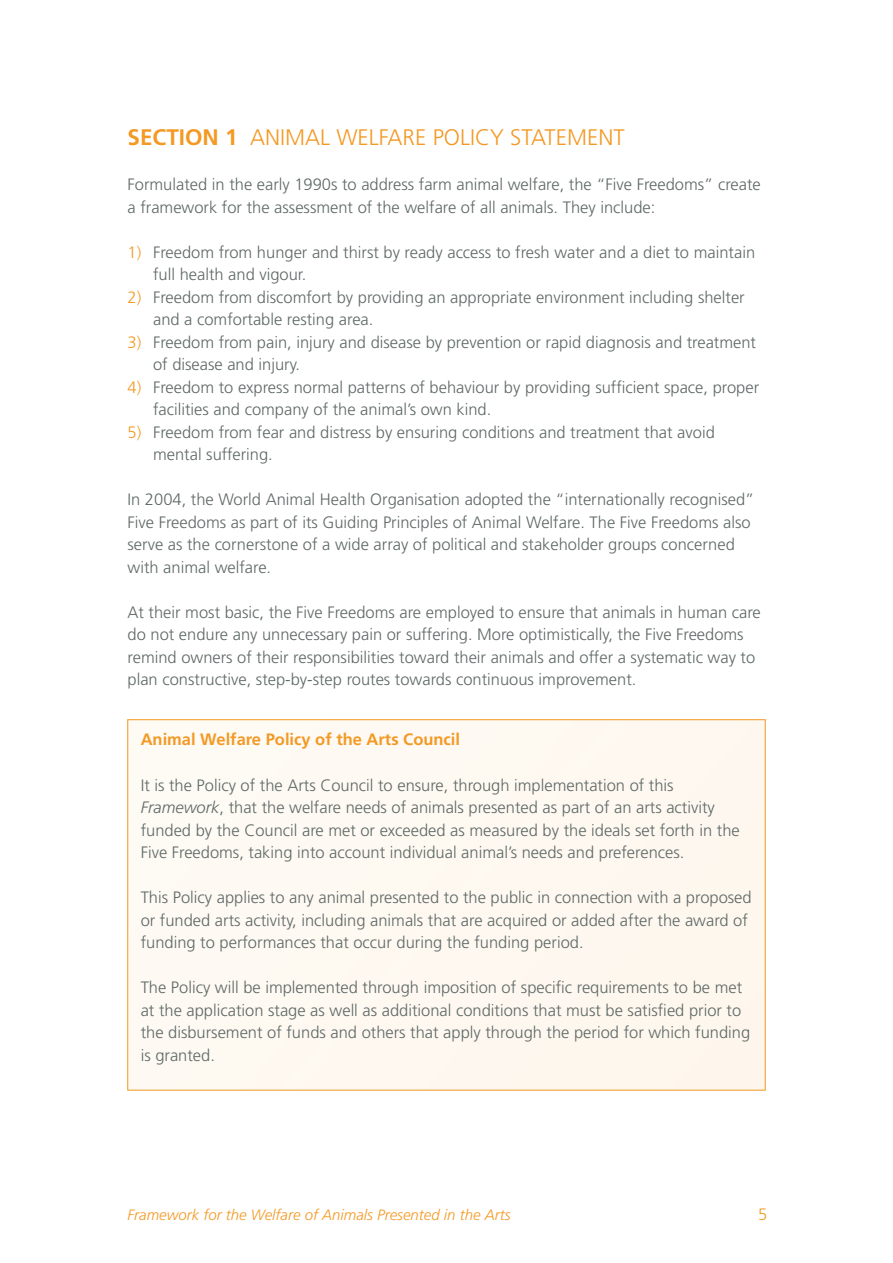
<style>
.page{position:relative;width:893px;height:1263px;background:#fff}
.page>*{position:absolute;margin:0;border:0;box-sizing:border-box;transform-origin:0 0}
.t1{font:300 22.5px "Frutiger";color:#f39924}
.t2{font:700 22.5px "Frutiger";color:#f39924}
.t3{font:300 16.5px/22.5px "Frutiger";color:#5e6967}
.t4{font:700 16.5px "Frutiger";color:#f39924}
.t5{font:300 16.5px "Frutiger";color:#f39924}
.t6{font:italic 300 15px "Frutiger";color:#f39924}
.s1{font-weight:700}
.s2{color:#f39924}
.s3{font-style:italic}
</style>
<div class="page">
<div style="left:128px;top:720px;width:637px;height:370px;background:#fef8f1"></div>
<h1 class="t2" style="left:128px;top:124px;width:27px">Section</h1>
<h1 class="t1" style="left:225px;top:125px;width:166px"><span class="s1">1</span> Ani mal We lfare</h1>
<h1 class="t1" style="left:433px;top:125px;width:101px">Policy State</h1>
<h1 class="t1" style="left:567px;top:125px;width:33px">ment</h1>
<p class="t3" style="left:128px;top:173px;width:635px">Formulated in the early 1990s to address farm animal welfare, the “Five Freedoms” create a framework for the assessment of the welfare of all animals. They include:</p>
<p class="t3" style="left:153px;top:241px;width:604px;text-indent:-26px"><span class="s2">1)</span> Freedom from hunger and thirst by ready access to fresh water and a diet to maintain full health and vigour.</p>
<p class="t3" style="left:153px;top:286px;width:593px;text-indent:-26px"><span class="s2">2)</span> Freedom from discomfort by providing an appropriate environment including shelter and a comfortable resting area.</p>
<p class="t3" style="left:153px;top:331px;width:604px;text-indent:-26px"><span class="s2">3)</span> Freedom from pain, injury and disease by prevention or rapid diagnosis and treatment of disease and injury.</p>
<p class="t3" style="left:153px;top:376px;width:608px;text-indent:-26px"><span class="s2">4)</span> Freedom to express normal patterns of behaviour by providing sufficient space, proper facilities and company of the animal’s own kind.</p>
<p class="t3" style="left:153px;top:421px;width:563px;text-indent:-26px"><span class="s2">5)</span> Freedom from fear and distress by ensuring conditions and treatment that avoid mental suffering.</p>
<p class="t3" style="left:128px;top:488px;width:628px">In 2004, the World Animal Health Organisation adopted the “internationally recognised” Five Freedoms as part of its Guiding Principles of Animal Welfare. The Five Freedoms also serve as the cornerstone of a wide array of political and stakeholder groups concerned with animal welfare.</p>
<p class="t3" style="left:128px;top:601px;width:635px">At their most basic, the Five Freedoms are employed to ensure that animals in human care do not endure any unnecessary pain or suffering. More optimistically, the Five Freedoms remind owners of their responsibilities toward their animals and offer a systematic way to plan constructive, step-by-step routes towards continuous improvement.</p>
<p class="t4" style="left:141px;top:730px;width:321px">Animal Welfare Policy of the Arts Council</p>
<p class="t3" style="left:141px;top:773px;width:600px">It is the Policy of the Arts Council to ensure, through implementation of this <span class="s3">Framework</span>, that the welfare needs of animals presented as part of an arts activity funded by the C ouncil are met or exceeded as measured by the ideals set forth in the Five Freedoms, taking into account individual animal’s needs and preferences.</p>
<p class="t3" style="left:141px;top:886px;width:612px">This Policy applies to any animal presented to the public in connection with a proposed or funded arts activity, including animals that are acquired or added after the award of funding to performances that occur during the funding period.</p>
<p class="t3" style="left:141px;top:976px;width:611px">The Policy will be implemented through imposition of specific requirements to be met at the application stage as well as additional conditions that must be satisfied prior to the disbursement of funds and others that apply through the period for which funding is granted.</p>
<p class="t6" style="left:128px;top:1206px;width:385px">Framework for the Welfare of Animals Presented in the Arts</p>
<p class="t5" style="left:758px;top:1204px;width:11px">5</p>
</div>
